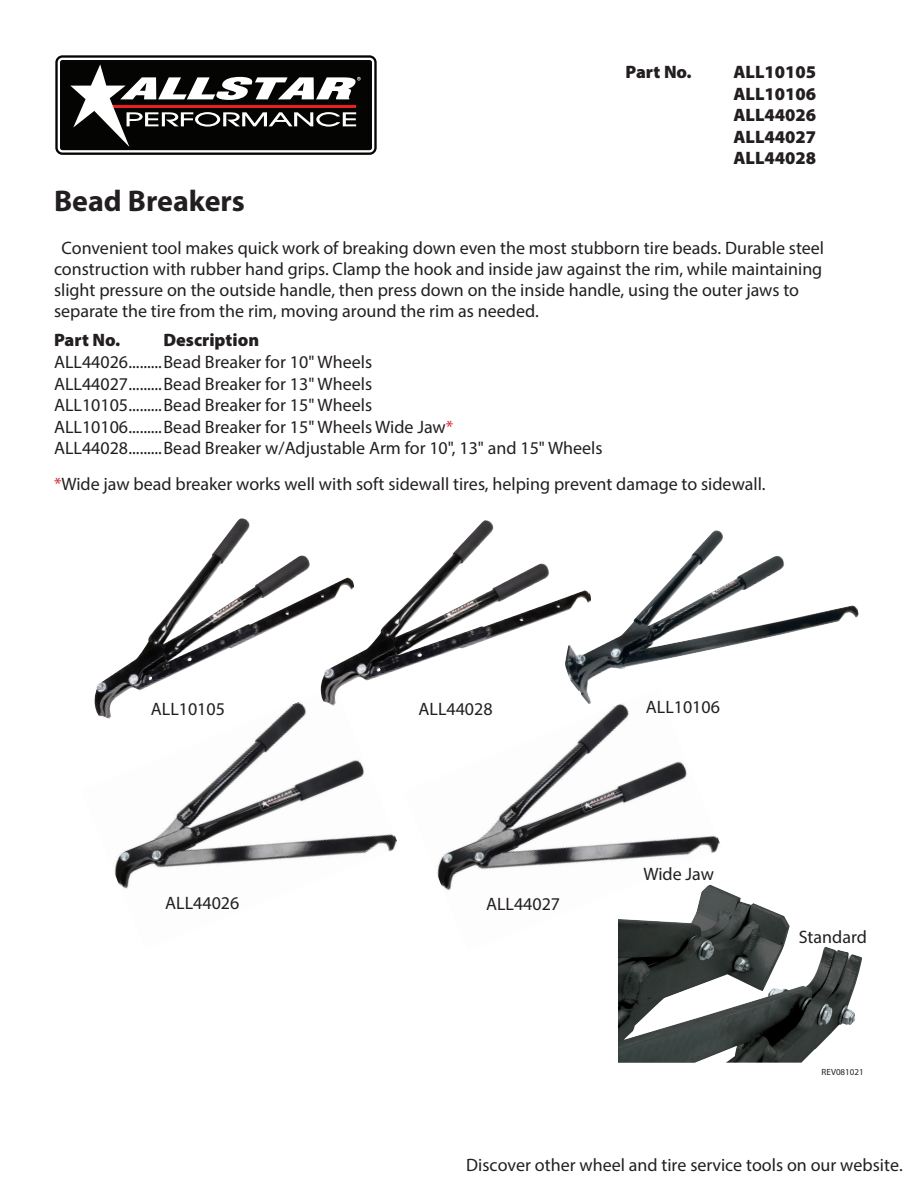
<style>
.page{position:relative;width:918px;height:1188px;background:#fff}
.page>*{position:absolute;margin:0;border:0;box-sizing:border-box;transform-origin:0 0}
.t1{font:700 30px "Myriad Pro";color:#231f20}
.t2{font:18px/21px "Myriad Pro";color:#231f20}
.t3{font:900 18px "Myriad Pro";color:#231f20}
.t4{font:9px "Myriad Pro";color:#231f20}
.s1{color:#fff}
.s2{color:#d1232a}
</style>
<div class="page">
<svg style="left:55px;top:55px;width:322px;height:100px;background:#30312f"></svg>
<svg style="left:58px;top:58px;width:316px;height:95px"></svg>
<div style="left:60px;top:60px;width:312px;height:90px;background:#040503;border-radius:2px"></div>
<svg style="left:70px;top:64px;width:291px;height:83px"></svg>
<img style="left:114px;top:719px;width:283px;height:170px">
<img style="left:437px;top:704px;width:283px;height:187px">
<img style="left:618px;top:885px;width:244px;height:178px">
<img style="left:354px;top:520px;width:237px;height:186px">
<img style="left:565px;top:530px;width:294px;height:174px">
<img style="left:94px;top:518px;width:260px;height:201px">
<p class="t3" style="left:626px;top:60px;width:68px">Part No.</p>
<p class="t3" style="left:734px;top:60px;width:84px">ALL10105</p>
<p class="t3" style="left:734px;top:82px;width:84px">ALL10106</p>
<p class="t3" style="left:734px;top:103px;width:84px">ALL44026</p>
<p class="t3" style="left:734px;top:125px;width:84px">ALL44027</p>
<p class="t3" style="left:734px;top:146px;width:84px">ALL44028</p>
<p class="t1" style="left:54px;top:181px;width:192px">Bead Breakers</p>
<p class="t2" style="left:62px;top:237px;width:764px">Convenient tool makes quick work of breaking down even the most stubborn tire beads. Durable steel</p>
<p class="t2" style="left:54px;top:258px;width:770px">construction with rubber hand grips. Clamp the hook and inside jaw against the rim, while maintaining slight pressure on the outside handle, then press down on the inside handle, using the outer jaws to</p>
<p class="t2" style="left:54px;top:300px;width:486px">separate the tire from the rim, moving around the rim as needed.</p>
<p class="t3" style="left:54px;top:328px;width:207px">Part No.<span class="s1">........</span>Description</p>
<p class="t2" style="left:54px;top:351px;width:320px">ALL44026.........Bead Breaker for 10" Wheels</p>
<p class="t2" style="left:54px;top:373px;width:320px">ALL44027.........Bead Breaker for 13" Wheels</p>
<p class="t2" style="left:54px;top:394px;width:320px">ALL10105.........Bead Breaker for 15" Wheels</p>
<p class="t2" style="left:54px;top:416px;width:401px">ALL10106.........Bead Breaker for 15" Wheels Wide Jaw<span class="s2">*</span></p>
<p class="t2" style="left:54px;top:438px;width:550px">ALL44028.........Bead Breaker w/Adjustable Arm for 10", 13" and 15" Wheels</p>
<p class="t2" style="left:54px;top:473px;width:713px"><span class="s2">*</span>Wide jaw bead breaker works well with soft sidewall tires, helping prevent damage to sidewall.</p>
<p class="t2" style="left:151px;top:698px;width:76px">ALL10105</p>
<p class="t2" style="left:418px;top:698px;width:76px">ALL44028</p>
<p class="t2" style="left:165px;top:892px;width:76px">ALL44026</p>
<p class="t2" style="left:486px;top:893px;width:76px">ALL44027</p>
<p class="t2" style="left:646px;top:696px;width:76px">ALL10106</p>
<p class="t2" style="left:643px;top:863px;width:72px">Wide Jaw</p>
<p class="t2" style="left:799px;top:926px;width:70px">Standard</p>
<p class="t4" style="left:822px;top:1067px;width:44px">REV081021</p>
<p class="t2" style="left:466px;top:1154px;width:438px">Discover other wheel and tire service tools on our website.</p>
</div>
